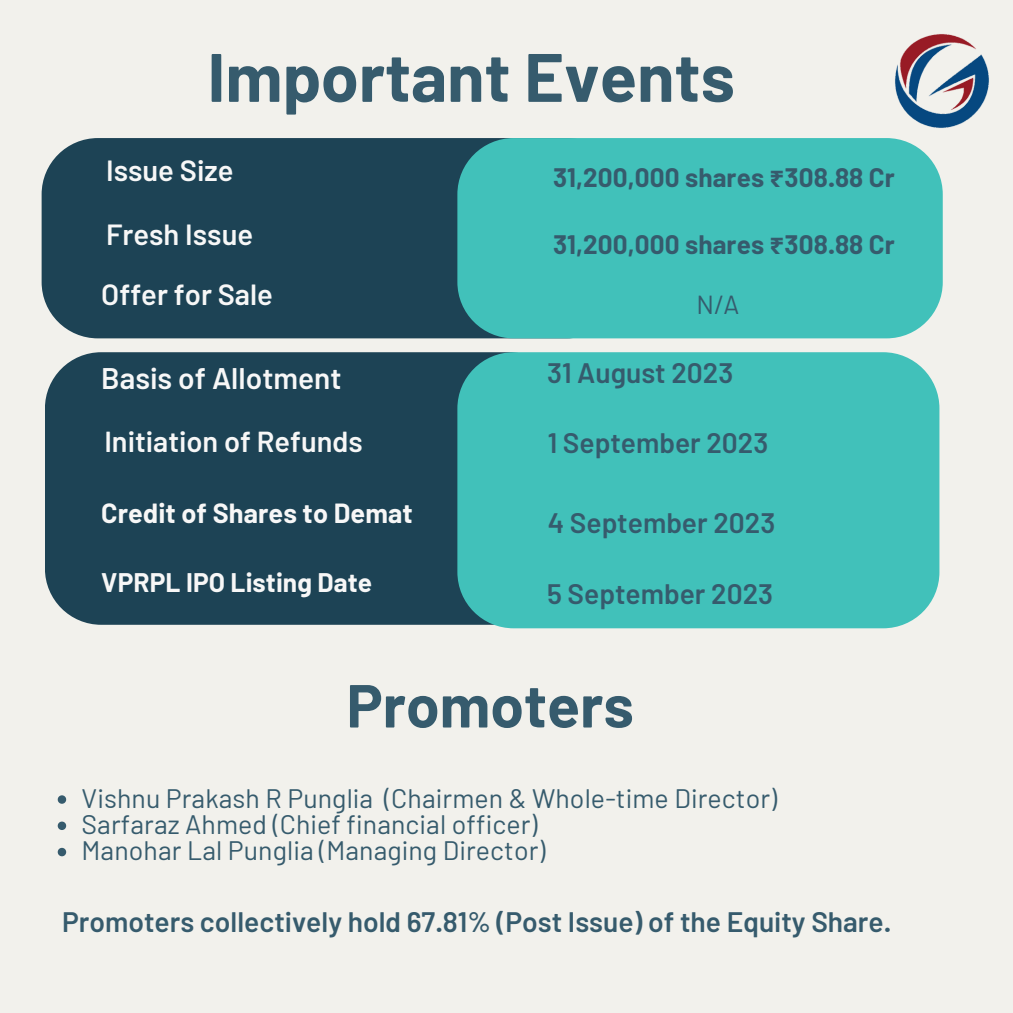
<style>
.page{position:relative;width:1013px;height:1013px;background:#fff}
.page>*{position:absolute;margin:0;border:0;box-sizing:border-box;transform-origin:0 0}
.t1{font:700 68.38px "Barlow";color:#365b6d}
.t2{font:700 60.5px "Barlow";color:#365b6d}
.t3{font:600 29.75px "Barlow";color:#f7f7f7}
.t4{font:600 29.12px "Barlow";color:#f7f7f7}
.t5{font:600 28.88px "Barlow";color:#f7f7f7}
.t6{font:600 28.12px "Barlow";color:#365b6d}
.t7{font:700 27px "Barlow";letter-spacing:.005em;color:#f7f7f7}
.t8{font:26.75px "Barlow";letter-spacing:.005em;color:#365b6d}
.t9{font:700 26.25px "Barlow";letter-spacing:.005em;color:#f7f7f7}
.t10{font:700 26.12px "Barlow";letter-spacing:.005em;color:#365b6d}
.t11{font:26.12px "Barlow";color:#365b6d}
.s1{font-family:"Noto Sans Gurmukhi"}
</style>
<div class="page">
<div style="left:0;top:0;width:1012px;height:1012px;background:#f2f1ec"></div>
<div style="left:42px;top:138px;width:581px;height:200px;background:#1d4355;border-radius:56px"></div>
<div style="left:457px;top:138px;width:485px;height:200px;background:#41c1ba;border-radius:56px"></div>
<div style="left:45px;top:352px;width:520px;height:272px;background:#1d4355;border-radius:56px"></div>
<div style="left:457px;top:352px;width:482px;height:276px;background:#41c1ba;border-radius:56px"></div>
<svg style="left:58px;top:795px;width:8px;height:8px"></svg>
<svg style="left:58px;top:821px;width:8px;height:9px"></svg>
<svg style="left:58px;top:847px;width:8px;height:9px"></svg>
<img style="left:893px;top:33px;width:97px;height:96px;border-radius:50%">
<p class="t1" style="left:207px;top:33px;width:529px">Important Events</p>
<p class="t4" style="left:106px;top:152px;width:129px">Issue Size</p>
<p class="t4" style="left:106px;top:216px;width:149px">Fresh Issue</p>
<p class="t4" style="left:101px;top:276px;width:173px">Offer for Sale</p>
<p class="t3" style="left:101px;top:359px;width:242px">Basis of Allotment</p>
<p class="t5" style="left:104px;top:423px;width:260px">Initiation of Refunds</p>
<p class="t7" style="left:101px;top:496px;width:313px">Credit of Shares to Demat</p>
<p class="t9" style="left:101px;top:565px;width:272px">VPRPL IPO Listing Date</p>
<p class="t10" style="left:553px;top:161px;width:343px">31,200,000 shares <span class="s1">₹</span>308.88 Cr</p>
<p class="t10" style="left:553px;top:228px;width:343px">31,200,000 shares <span class="s1">₹</span>308.88 Cr</p>
<p class="t11" style="left:696px;top:288px;width:44px">N/A</p>
<p class="t6" style="left:547px;top:355px;width:188px">31 August 2023</p>
<p class="t6" style="left:547px;top:425px;width:222px">1 September 2023</p>
<p class="t6" style="left:547px;top:505px;width:229px">4 September 2023</p>
<p class="t6" style="left:547px;top:575px;width:227px">5 September 2023</p>
<p class="t2" style="left:346px;top:667px;width:289px">Promoters</p>
<p class="t8" style="left:82px;top:780px;width:697px">Vishnu Prakash R Punglia (Chairmen &amp; Whole-time Director)</p>
<p class="t8" style="left:82px;top:807px;width:457px">Sarfaraz Ahmed (Chief financial officer)</p>
<p class="t8" style="left:82px;top:833px;width:465px">Manohar Lal Punglia (Managing Director)</p>
<p class="t6" style="left:62px;top:904px;width:830px">Promoters collectively hold 67.81% (Post Issue) of the Equity Share.</p>
</div>
